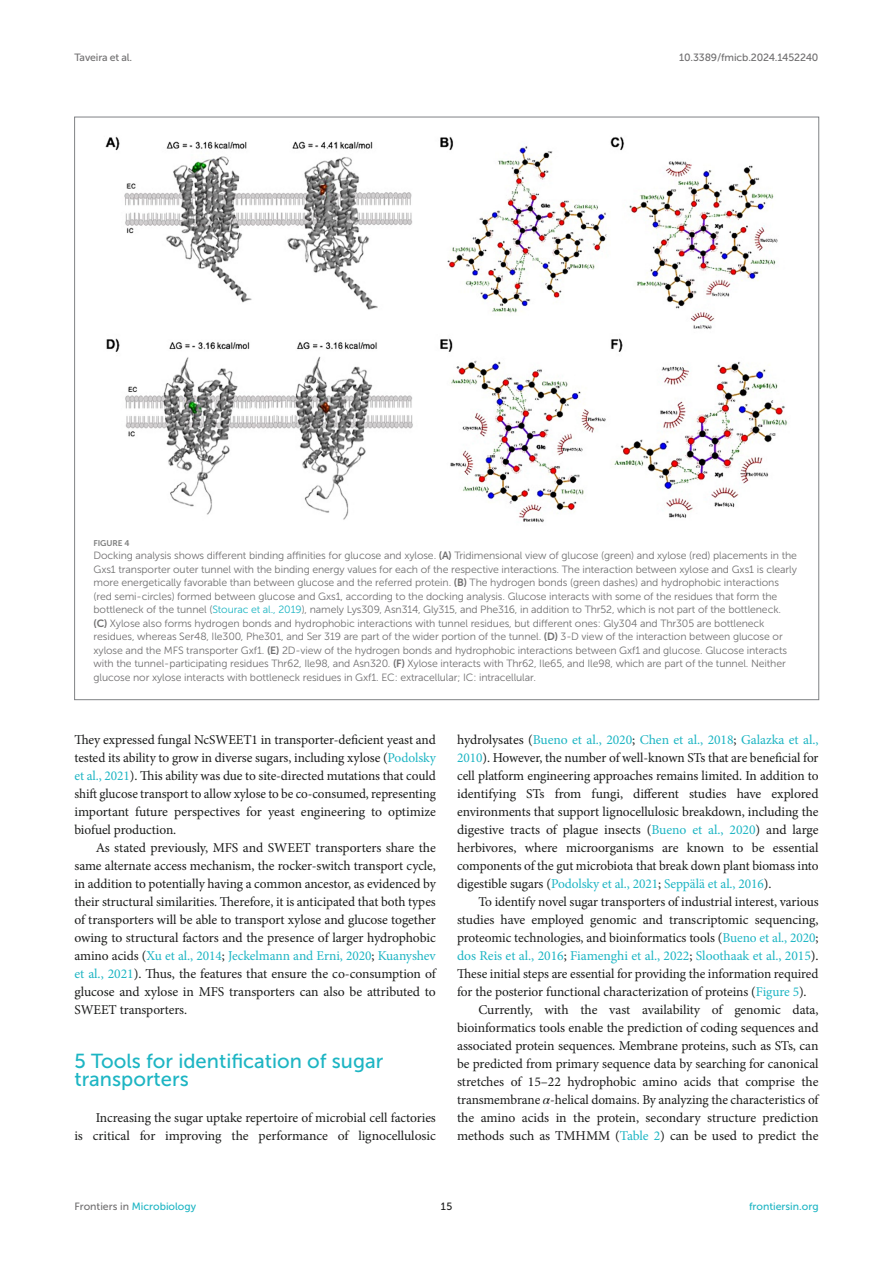
<style>
.page{position:relative;width:893px;height:1263px;background:#fff}
.page>*{position:absolute;margin:0;border:0;box-sizing:border-box;transform-origin:0 0}
.HEAD_1{font:20.25px/18px "Museo Sans 500";color:#1db5c3}
.TEXT{font:13.5px/18px "Minion Pro";letter-spacing:-.005em;color:#1b1c1b;text-align:justify}
.TEXT_FLUSH{font:13.5px/18px "Minion Pro";letter-spacing:-.005em;color:#1b1c1b;text-align:right}
.FIG_LEG{font:10.5px/13.5px "Museo Sans 300";letter-spacing:-.01em;color:#706f70}
.t1{font:10.5px "Museo Sans 500";letter-spacing:-.015em;color:#706f70}
.t2{font:10.5px "Museo Sans 500";color:#1db5c3}
.t3{font:10.5px "Museo Sans 500";color:#1b1c1b}
.FIG_HD{font:8.25px "Museo Sans 700";letter-spacing:-.01em;color:#7e7f7f}
.s1{font-family:"Museo Sans 700"}
.s2{color:#1db5c3}
.s3{font-family:"STIX General";font-style:italic}
.s4{color:#706f70}
</style>
<div class="page">
<img style="left:105px;top:136px;width:683px;height:387px">
<p class="t1" style="left:74px;top:51px;width:59px">Taveira et al.</p>
<p class="t1" style="left:679px;top:51px;width:141px">10.3389/fmicb.2024.1452240</p>
<p class="FIG_HD" style="left:94px;top:538px;width:37px">FIGURE 4</p>
<p class="FIG_LEG" style="left:94px;top:549px;width:705px">Docking analysis shows different binding affinities for glucose and xylose. <span class="s1">(A)</span> Tridimensional view of glucose (green) and xylose (red) placements in the Gxs1 transporter outer tunnel with the binding energy values for each of the respective interactions. The interaction between xylose and Gxs1 is clearly more energetically favorable than between glucose and the referred protein. <span class="s1">(B)</span> The hydrogen bonds (green dashes) and hydrophobic interactions (red semi-circles) formed between glucose and Gxs1, according to the docking analysis. Glucose interacts with some of the residues that form the bottleneck of the tunnel (<span class="s2">Stourac et al., 2019</span>), namely Lys309, Asn314, Gly315, and Phe316, in addition to Thr52, which is not part of the bottleneck. <span class="s1">(C)</span> Xylose also forms hydrogen bonds and hydrophobic interactions with tunnel residues, but different ones: Gly304 and Thr305 are bottleneck residues, whereas Ser48, Ile300, Phe301, and Ser 319 are part of the wider portion of the tunnel. <span class="s1">(D)</span> 3-D view of the interaction between glucose or xylose and the MFS transporter Gxf1. <span class="s1">(E)</span> 2D-view of the hydrogen bonds and hydrophobic interactions between Gxf1 and glucose. Glucose interacts with the tunnel-participating residues Thr62, Ile98, and Asn320. <span class="s1">(F)</span> Xylose interacts with Thr62, Ile65, and Ile98, which are part of the tunnel. Neither glucose nor xylose interacts with bottleneck residues in Gxf1. EC: extracellular; IC: intracellular.</p>
<p class="TEXT" style="left:74px;top:731px;width:363px">They expressed fungal NcSWEET1 in transporter-deficient yeast and tested its ability to grow in diverse sugars, including xylose (<span class="s2">Podolsky et al., 2021</span>). This ability was due to site-directed mutations that could shift glucose transport to allow xylose to be co-consumed, representing important future perspectives for yeast engineering to optimize biofuel production.</p>
<p class="TEXT" style="left:74px;top:839px;width:363px;text-indent:21px">As stated previously, MFS and SWEET transporters share the same alternate access mechanism, the rocker-switch transport cycle, in addition to potentially having a common ancestor, as evidenced by their structural similarities. Therefore, it is anticipated that both types of transporters will be able to transport xylose and glucose together owing to structural factors and the presence of larger hydrophobic amino acids (<span class="s2">Xu et al., 2014</span>; <span class="s2">Jeckelmann and Erni, 2020</span>; <span class="s2">Kuanyshev et al., 2021</span>). Thus, the features that ensure the co-consumption of glucose and xylose in MFS transporters can also be attributed to SWEET transporters.</p>
<p class="HEAD_1" style="left:74px;top:1052px;width:310px">5 Tools for identification of sugar transporters</p>
<p class="TEXT_FLUSH" style="left:74px;top:1109px;width:363px">Increasing the sugar uptake repertoire of microbial cell factories<br>is critical for improving the performance of lignocellulosic</p>
<p class="TEXT_FLUSH" style="left:457px;top:731px;width:363px;text-align:justify">hydrolysates (<span class="s2">Bueno et al., 2020</span>; <span class="s2">Chen et al., 2018</span>; <span class="s2">Galazka et al., 2010</span>). However, the number of well-known STs that are beneficial for cell platform engineering approaches remains limited. In addition to identifying STs from fungi, different studies have explored environments that support lignocellulosic breakdown, including the digestive tracts of plague insects (<span class="s2">Bueno et al., 2020</span>) and large herbivores, where microorganisms are known to be essential components of the gut microbiota that break down plant biomass into digestible sugars (<span class="s2">Podolsky et al., 2021</span>; <span class="s2">Seppälä et al., 2016</span>).</p>
<p class="TEXT" style="left:457px;top:893px;width:363px;text-indent:21px">To identify novel sugar transporters of industrial interest, various studies have employed genomic and transcriptomic sequencing, proteomic technologies, and bioinformatics tools (<span class="s2">Bueno et al., 2020</span>; <span class="s2">dos Reis et al., 2016</span>; <span class="s2">Fiamenghi et al., 2022</span>; <span class="s2">Sloothaak et al., 2015</span>).<br>These initial steps are essential for providing the information required for the posterior functional characterization of proteins (<span class="s2">Figure 5</span>).</p>
<p class="TEXT" style="left:457px;top:1001px;width:363px;text-indent:21px">Currently, with the vast availability of genomic data, bioinformatics tools enable the prediction of coding sequences and associated protein sequences. Membrane proteins, such as STs, can be predicted from primary sequence data by searching for canonical stretches of 15–22 hydrophobic amino acids that comprise the transmembrane <span class="s3">α</span>-helical domains. By analyzing the characteristics of the amino acids in the protein, secondary structure prediction methods such as TMHMM (<span class="s2">Table 2</span>) can be used to predict the</p>
<p class="t2" style="left:74px;top:1200px;width:123px"><span class="s4">Frontiers in</span> Microbiology</p>
<p class="t3" style="left:441px;top:1200px;width:13px">15</p>
<p class="t2" style="left:749px;top:1200px;width:71px">frontiersin.org</p>
</div>
